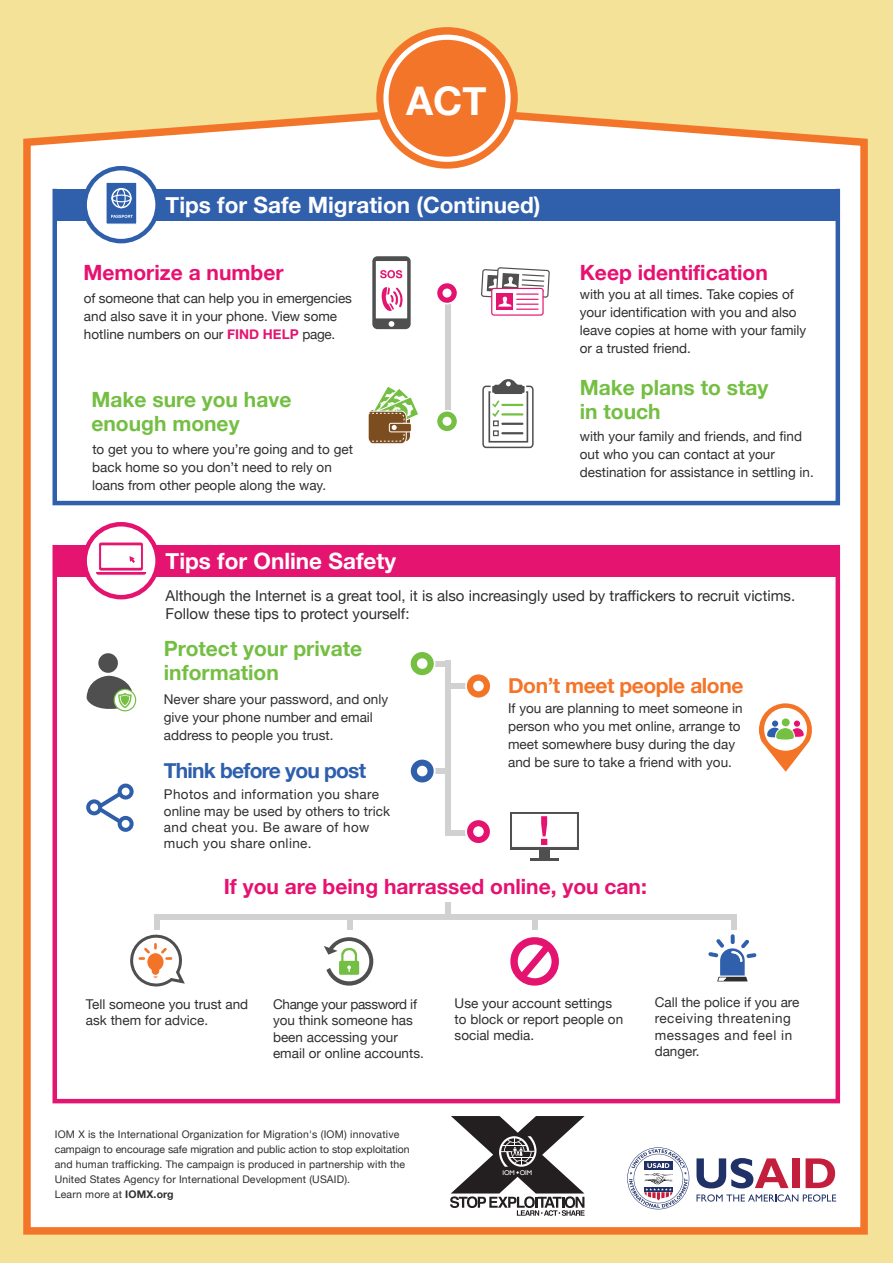
<style>
.page{position:relative;width:893px;height:1263px;background:#f3e298}
.page>*{position:absolute;margin:0;border:0;box-sizing:border-box;transform-origin:0 0}
.t1{font:700 39.45px "Helvetica Neue";color:#fff}
.t2{font:700 22.5px "Helvetica Neue";color:#fff}
.t3{font:700 21px/24px "Helvetica Neue";color:#74bf43}
.t4{font:700 21px "Helvetica Neue";color:#e61170}
.t5{font:700 21px "Helvetica Neue";letter-spacing:-.02em;color:#f3752a}
.t6{font:700 21px "Helvetica Neue";letter-spacing:-.035em;color:#2e5fac}
.t7{font:15px/18px "Helvetica Neue";color:#2e2f2f}
.t8{font:13.5px/18px "Helvetica Neue";color:#2e2f2f}
.t9{font:13.5px/16.2px "Helvetica Neue";letter-spacing:.03em;color:#2e2f2f}
.t10{font:13.5px/16.2px "Helvetica Neue";letter-spacing:.04em;color:#2e2f2f}
.t11{font:10.5px/15px "Helvetica Neue";letter-spacing:.015em;color:#2e2f2f}
.t12{font:6.9px "Gill Sans";letter-spacing:-.03em;color:#fff}
.s1{font-weight:700;color:#e41470}
.s2{font-weight:700}
</style>
<div class="page">
<div style="left:23px;top:106px;width:845px;height:1129px;background:#fff"></div>
<div style="left:445px;top:293px;width:5px;height:128px;background:#d1d1d1"></div>
<div style="left:436px;top:282px;width:22px;height:22px;background:#e51370;border-radius:50%"></div>
<div style="left:436px;top:282px;width:22px;height:22px;border:2px solid #fff;border-radius:50%"></div>
<svg style="left:442px;top:288px;width:10px;height:10px"></svg>
<svg style="left:436px;top:411px;width:22px;height:21px"></svg>
<div style="left:436px;top:410px;width:22px;height:23px;border:2px solid #fff;border-radius:50%"></div>
<div style="left:442px;top:417px;width:10px;height:9px;background:#fff;border-radius:50%"></div>
<svg style="left:480px;top:226px;width:70px;height:112px;background:#f1e3e9"></svg>
<div style="left:482px;top:386px;width:52px;height:62px;border:2px solid #4e4f4e;border-radius:3px"></div>
<div style="left:488px;top:391px;width:40px;height:52px;background:#fff;border:2px solid #4e4f4e"></div>
<svg style="left:490px;top:377px;width:37px;height:59px"></svg>
<div style="left:372px;top:256px;width:39px;height:73px;background:#4e4f4e;border-radius:5px"></div>
<div style="left:374px;top:259px;width:35px;height:61px;background:#fff;border:2px solid #4e4f4e"></div>
<svg style="left:389px;top:321px;width:5px;height:6px"></svg>
<svg style="left:382px;top:287px;width:21px;height:24px"></svg>
<svg style="left:380px;top:270px;width:22px;height:8px"></svg>
<div style="left:55px;top:545px;width:783px;height:32px;background:#e41470"></div>
<svg style="left:85px;top:524px;width:73px;height:73px;background:#fbdfec"></svg>
<div style="left:82px;top:522px;width:78px;height:77px;border:4px solid #e51370;border-radius:50%"></div>
<div style="left:99px;top:542px;width:44px;height:29px;background:linear-gradient(to right,#e41470,#e41470);border-radius:2px"></div>
<div style="left:98px;top:542px;width:46px;height:29px;border:1px solid #fff;border-radius:2px"></div>
<div style="left:101px;top:546px;width:40px;height:21px;background:#fff;border:1px solid #fff"></div>
<svg style="left:95px;top:571px;width:52px;height:5px"></svg>
<svg style="left:129px;top:556px;width:6px;height:7px"></svg>
<svg style="left:759px;top:703px;width:53px;height:69px;background:#edcbb4"></svg>
<div style="left:86px;top:799px;width:16px;height:16px;border:4px solid #2f5fab;border-radius:50%"></div>
<div style="left:118px;top:783px;width:16px;height:16px;border:4px solid #2f5fab;border-radius:50%"></div>
<div style="left:118px;top:816px;width:16px;height:16px;border:4px solid #2f5fab;border-radius:50%"></div>
<svg style="left:95px;top:788px;width:31px;height:39px"></svg>
<svg style="left:127px;top:932px;width:61px;height:57px;background:#e4d8d0"></svg>
<svg style="left:510px;top:937px;width:49px;height:49px;background:#f28ab8"></svg>
<svg style="left:324px;top:937px;width:49px;height:49px;background:#c4cfbd"></svg>
<div style="left:98px;top:653px;width:20px;height:20px;background:#4e4f4e;border-radius:50%"></div>
<svg style="left:114px;top:689px;width:22px;height:22px"></svg>
<div style="left:114px;top:689px;width:22px;height:22px;border:1px solid #75c043;border-radius:50%"></div>
<svg style="left:87px;top:676px;width:46px;height:33px;background:#858e7f"></svg>
<svg style="left:708px;top:934px;width:48px;height:47px;background:#b1c1da"></svg>
<div style="left:510px;top:812px;width:68px;height:37px;background:#4e4f4e"></div>
<div style="left:511px;top:813px;width:67px;height:35px;background:#fff;border:1px solid #4e4f4e"></div>
<div style="left:539px;top:849px;width:10px;height:10px;background:#4e4f4e"></div>
<hr style="left:530px;top:858px;width:28px;height:3px;background:#4e4f4e">
<svg style="left:541px;top:816px;width:6px;height:29px"></svg>
<div style="left:55px;top:189px;width:783px;height:32px;background:#305fac"></div>
<svg style="left:85px;top:168px;width:73px;height:73px;background:#e5ebf4"></svg>
<div style="left:82px;top:166px;width:78px;height:77px;border:4px solid #2f5fab;border-radius:50%"></div>
<div style="left:105px;top:182px;width:32px;height:43px;background:#2e5fac;border:1px solid #fff"></div>
<svg style="left:111px;top:192px;width:21px;height:16px"></svg>
<svg style="left:111px;top:215px;width:22px;height:3px"></svg>
<div style="left:52px;top:187px;width:788px;height:318px;border:4px solid #305fac"></div>
<div style="left:52px;top:543px;width:788px;height:560px;border:4px solid #e31570"></div>
<div style="left:427px;top:661px;width:23px;height:5px;background:#d1d1d1"></div>
<div style="left:427px;top:768px;width:23px;height:6px;background:#d1d1d1"></div>
<div style="left:445px;top:683px;width:31px;height:6px;background:#d1d1d1"></div>
<div style="left:445px;top:830px;width:31px;height:5px;background:#d1d1d1"></div>
<div style="left:154px;top:915px;width:6px;height:14px;background:#d1d1d1"></div>
<div style="left:347px;top:915px;width:5px;height:14px;background:#d1d1d1"></div>
<div style="left:532px;top:915px;width:5px;height:14px;background:#d1d1d1"></div>
<div style="left:731px;top:915px;width:5px;height:14px;background:#d1d1d1"></div>
<div style="left:445px;top:661px;width:5px;height:174px;background:#d1d1d1"></div>
<div style="left:445px;top:902px;width:5px;height:17px;background:#d1d1d1"></div>
<div style="left:154px;top:914px;width:582px;height:5px;background:#d1d1d1"></div>
<svg style="left:410px;top:759px;width:25px;height:24px"></svg>
<div style="left:409px;top:758px;width:27px;height:26px;border:2px solid #fff;border-radius:50%"></div>
<div style="left:417px;top:766px;width:10px;height:10px;background:#fff;border-radius:50%"></div>
<div style="left:466px;top:819px;width:25px;height:25px;background:#e51370;border-radius:50%"></div>
<div style="left:465px;top:818px;width:27px;height:27px;border:2px solid #fff;border-radius:50%"></div>
<div style="left:473px;top:826px;width:11px;height:11px;background:#fff;border-radius:50%"></div>
<div style="left:466px;top:674px;width:25px;height:24px;background:#f37427;border-radius:50%"></div>
<div style="left:465px;top:673px;width:27px;height:26px;border:2px solid #fff;border-radius:50%"></div>
<div style="left:473px;top:681px;width:11px;height:10px;background:#fff;border-radius:50%"></div>
<svg style="left:410px;top:651px;width:25px;height:25px"></svg>
<div style="left:409px;top:650px;width:26px;height:27px;border:2px solid #fff;border-radius:50%"></div>
<div style="left:417px;top:658px;width:10px;height:11px;background:#fff;border-radius:50%"></div>
<svg style="left:696px;top:1158px;width:93px;height:30px;background:#ac95ac"></svg>
<div style="left:792px;top:1158px;width:7px;height:30px;background:#c31f3d"></div>
<svg style="left:806px;top:1158px;width:29px;height:30px"></svg>
<svg style="left:696px;top:1194px;width:140px;height:7px"></svg>
<svg style="left:627px;top:1147px;width:62px;height:62px;background:#cdccd8"></svg>
<svg style="left:450px;top:1116px;width:135px;height:100px;background:#8d8b8c"></svg>
<div style="left:376px;top:27px;width:142px;height:142px;background:#f3752a;border-radius:50%"></div>
<div style="left:383px;top:35px;width:128px;height:127px;border:5px solid #fff;border-radius:50%"></div>
<svg style="left:367px;top:384px;width:53px;height:61px;background:#bab692"></svg>
<h1 class="t1" style="left:406px;top:70px;width:82px">ACT</h1>
<h2 class="t2" style="left:166px;top:187px;width:376px">Tips for Safe Migration (Continued)</h2>
<h3 class="t4" style="left:83px;top:256px;width:202px">Memorize a number</h3>
<h3 class="t4" style="left:580px;top:256px;width:190px">Keep identification</h3>
<p class="t8" style="left:84px;top:289px;width:269px">of someone that can help you in emergencies and also save it in your phone. View some hotline numbers on our <span class="s1">FIND HELP</span> page.</p>
<p class="t8" style="left:580px;top:286px;width:228px">with you at all times. Take copies of your identification with you and also leave copies at home with your family or a trusted friend.</p>
<h3 class="t3" style="left:91px;top:388px;width:201px">Make sure you have enough money</h3>
<h3 class="t3" style="left:580px;top:376px;width:190px">Make plans to stay in touch</h3>
<p class="t8" style="left:580px;top:427px;width:236px">with your family and friends, and find out who you can contact at your destination for assistance in settling in.</p>
<p class="t8" style="left:92px;top:441px;width:262px">to get you to where you’re going and to get back home so you don’t need to rely on loans from other people along the way.</p>
<h2 class="t2" style="left:166px;top:543px;width:232px">Tips for Online Safety</h2>
<p class="t7" style="left:166px;top:588px;width:631px">Although the Internet is a great tool, it is also increasingly used by traffickers to recruit victims.<br>Follow these tips to protect yourself:</p>
<h3 class="t3" style="left:164px;top:637px;width:200px">Protect your private information</h3>
<h3 class="t5" style="left:508px;top:669px;width:237px">Don’t meet people alone</h3>
<p class="t8" style="left:164px;top:691px;width:226px">Never share your password, and only give your phone number and email address to people you trust.</p>
<p class="t8" style="left:508px;top:700px;width:236px">If you are planning to meet someone in person who you met online, arrange to meet somewhere busy during the day and be sure to take a friend with you.</p>
<p class="t9" style="left:164px;top:787px;width:228px">Photos and information you share online may be used by others to trick and cheat you. Be aware of how much you share online.</p>
<h3 class="t6" style="left:164px;top:754px;width:204px">Think before you post</h3>
<h3 class="t4" style="left:224px;top:870px;width:425px">If you are being harrassed online, you can:</h3>
<p class="t8" style="left:86px;top:996px;width:164px;line-height:16.2px">Tell someone you trust and ask them for advice.</p>
<p class="t8" style="left:273px;top:997px;width:152px;line-height:16.2px">Change your password if you think someone has been accessing your email or online accounts.</p>
<p class="t8" style="left:455px;top:995px;width:170px;line-height:16.2px">Use your account settings to block or report people on social media.</p>
<p class="t10" style="left:655px;top:995px;width:146px">Call the police if you are receiving threatening messages and feel in danger.</p>
<p class="t11" style="left:55px;top:1127px;width:356px">IOM X is the International Organization for Migration's (IOM) innovative campaign to encourage safe migration and public action to stop exploitation and human trafficking. The campaign is produced in partnership with the United States Agency for International Development (USAID).<br>Learn more at <span class="s2">IOMX.org</span></p>
<p class="t12" style="left:503px;top:1168px;width:31px">IOM OIM</p>
</div>
